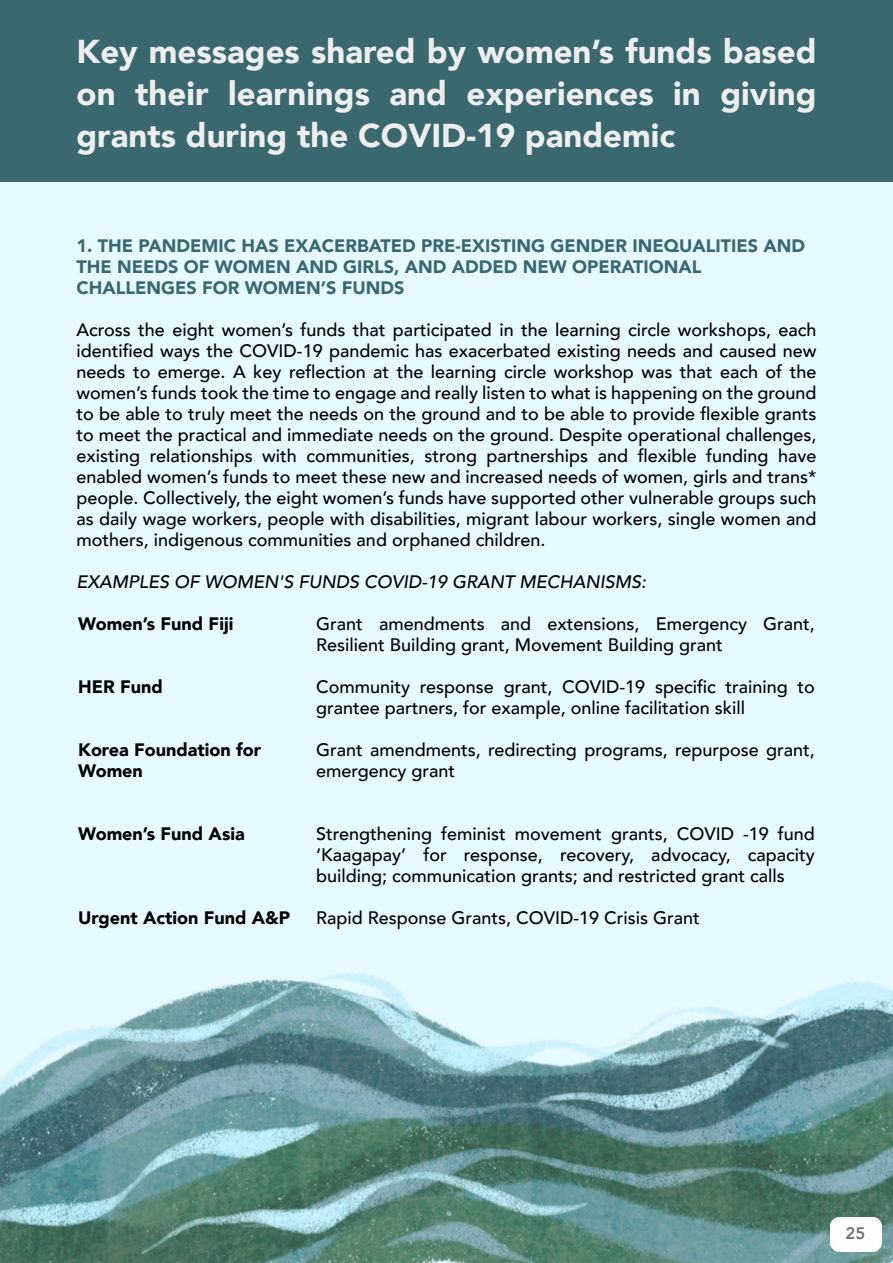
<style>
.page{position:relative;width:893px;height:1263px;background:#fff}
.page>*{position:absolute;margin:0;border:0;box-sizing:border-box;transform-origin:0 0}
.t1{font:900 33px/42px "Avenir";color:#eee;text-align:justify}
.t2{font:500 18px/21px "Avenir";color:#000}
.t3{font:900 18px/21px "Avenir";color:#39696f}
.t4{font:900 18px/21px "Avenir";color:#000}
.t5{font:italic 500 18px "Avenir";color:#000}
.t6{font:800 16.65px "Avenir";color:#727272}
</style>
<div class="page">
<img style="left:0;top:971px;width:893px;height:292px">
<div style="left:0;top:0;width:893px;height:182px;background:#39686e"></div>
<img style="left:830px;top:1217px;width:51px;height:34px">
<h1 class="t1" style="left:77px;top:30px;width:741px">Key messages shared by women’s funds based on their learnings and experiences in giving grants during the COVID-19 pandemic</h1>
<p class="t3" style="left:77px;top:235px;width:730px">1. THE PANDEMIC HAS EXACERBATED PRE-EXISTING GENDER INEQUALITIES AND<br>THE NEEDS OF WOMEN AND GIRLS, AND ADDED NEW OPERATIONAL<br>CHALLENGES FOR WOMEN’S FUNDS</p>
<p class="t2" style="left:77px;top:318px;width:741px;text-align:justify">Across the eight women’s funds that participated in the learning circle workshops, each identified ways the COVID-19 pandemic has exacerbated existing needs and caused new needs to emerge. A key reflection at the learning circle workshop was that each of the women’s funds took the time to engage and really listen to what is happening on the ground to be able to truly meet the needs on the ground and to be able to provide flexible grants to meet the practical and immediate needs on the ground. Despite operational challenges, existing relationships with communities, strong partnerships and flexible funding have enabled women’s funds to meet these new and increased needs of women, girls and trans* people. Collectively, the eight women’s funds have supported other vulnerable groups such as daily wage workers, people with disabilities, migrant labour workers, single women and mothers, indigenous communities and orphaned children.</p>
<p class="t5" style="left:77px;top:571px;width:571px">EXAMPLES OF WOMEN'S FUNDS COVID-19 GRANT MECHANISMS:</p>
<p class="t4" style="left:78px;top:613px;width:157px">Women’s Fund Fiji</p>
<p class="t2" style="left:316px;top:612px;width:500px">Grant amendments and extensions, Emergency Grant,<br>Resilient Building grant, Movement Building grant</p>
<p class="t2" style="left:316px;top:675px;width:500px">Community response grant, COVID-19 specific training to grantee partners, for example, online facilitation skill</p>
<p class="t2" style="left:316px;top:738px;width:500px">Grant amendments, redirecting programs, repurpose grant, emergency grant</p>
<p class="t4" style="left:78px;top:676px;width:86px">HER Fund</p>
<p class="t4" style="left:78px;top:739px;width:185px">Korea Foundation for<br>Women</p>
<p class="t4" style="left:78px;top:823px;width:168px">Women’s Fund Asia</p>
<p class="t4" style="left:78px;top:907px;width:214px">Urgent Action Fund A&amp;P</p>
<p class="t2" style="left:316px;top:822px;width:500px;text-align:justify">Strengthening feminist movement grants, COVID -19 fund ‘Kaagapay’ for response, recovery, advocacy, capacity building; communication grants; and restricted grant calls</p>
<p class="t2" style="left:316px;top:906px;width:385px">Rapid Response Grants, COVID-19 Crisis Grant</p>
<p class="t6" style="left:846px;top:1220px;width:21px">25</p>
</div>
